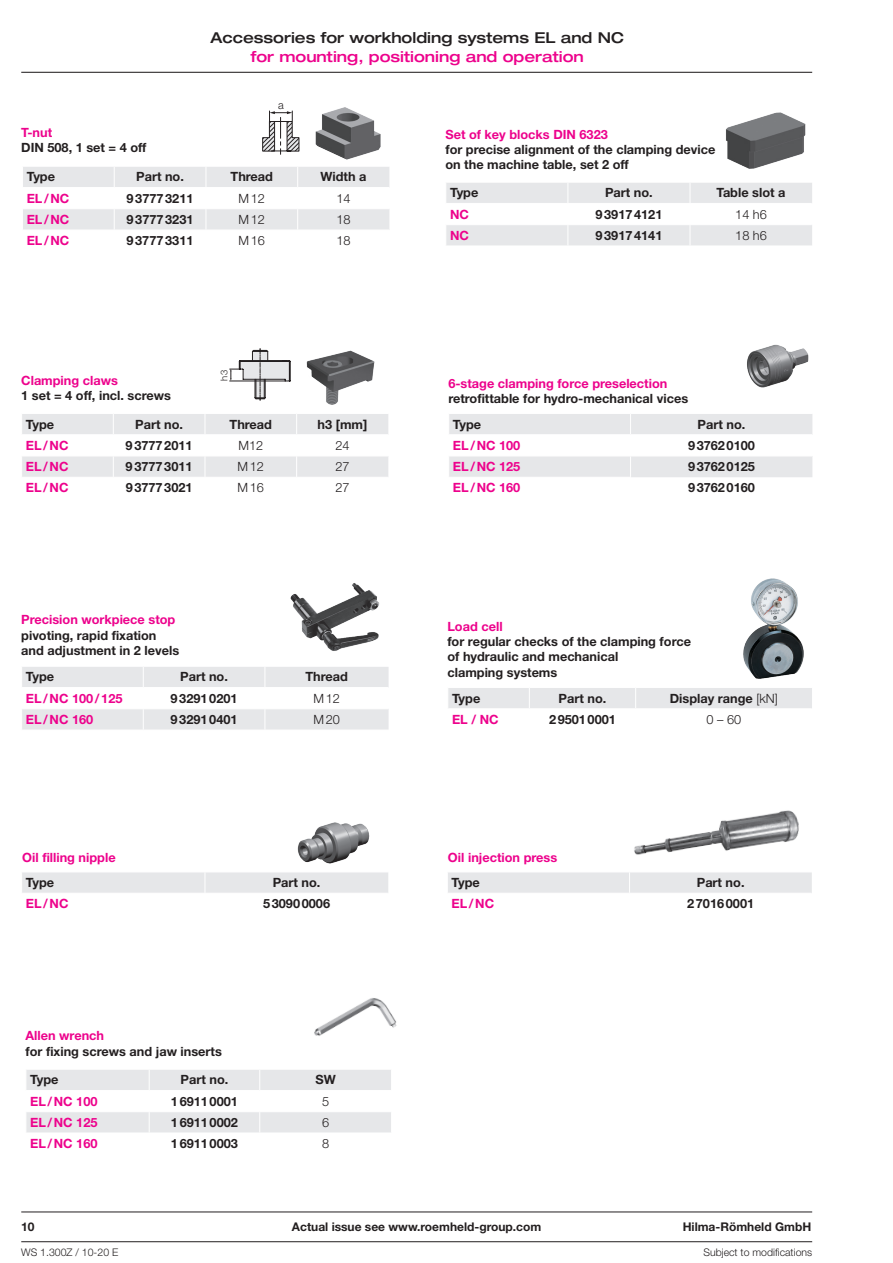
<style>
.page{position:relative;width:893px;height:1263px;background:#fff}
.page>*{position:absolute;margin:0;border:0;box-sizing:border-box;transform-origin:0 0}
.t1{font:500 expanded 15px "Helvetica Neue LT Pro";color:#231f20}
.t2{font:500 expanded 15px "Helvetica Neue LT Pro";color:#ed028c}
.t3{font:700 12.75px/15.3px "Helvetica Neue LT Pro";color:#231f20}
.t4{font:700 12.75px "Helvetica Neue LT Pro";color:#ed028c}
.t5{font:300 12.75px "Helvetica Neue LT Pro";color:#231f20}
.t6{font:700 12px "Helvetica Neue LT Pro";color:#231f20}
.t7{font:300 10.95px "Helvetica Neue LT Pro";color:#231f20}
.t8{font:300 10.5px "Helvetica Neue LT Pro";color:#231f20}
.t9{font:300 9.45px "Helvetica Neue";color:#231f20}
.s1{font-weight:300}
</style>
<div class="page">
<hr style="left:21px;top:72px;width:791px;height:1px;background:#231f20">
<hr style="left:21px;top:1241px;width:791px;height:1px;background:#231f20">
<hr style="left:21px;top:1212px;width:791px;height:1px;background:#231f20">
<svg style="left:230px;top:348px;width:61px;height:53px"></svg>
<svg style="left:22px;top:414px;width:366px;height:63px"></svg>
<img style="left:743px;top:578px;width:61px;height:101px">
<div style="left:448px;top:688px;width:364px;height:20px;background:#e6e7e9"></div>
<svg style="left:449px;top:414px;width:363px;height:63px"></svg>
<img style="left:747px;top:344px;width:62px;height:44px">
<svg style="left:22px;top:667px;width:367px;height:63px"></svg>
<img style="left:290px;top:583px;width:90px;height:68px">
<svg style="left:446px;top:183px;width:366px;height:63px"></svg>
<img style="left:726px;top:112px;width:80px;height:57px">
<img style="left:307px;top:350px;width:67px;height:55px">
<div style="left:22px;top:872px;width:366px;height:21px;background:#e6e7e9"></div>
<img style="left:297px;top:822px;width:73px;height:42px">
<svg style="left:262px;top:111px;width:38px;height:43px"></svg>
<img style="left:315px;top:107px;width:66px;height:53px">
<svg style="left:23px;top:167px;width:366px;height:63px"></svg>
<div style="left:448px;top:872px;width:364px;height:21px;background:#e6e7e9"></div>
<img style="left:619px;top:810px;width:192px;height:65px">
<img style="left:314px;top:998px;width:83px;height:38px">
<svg style="left:26px;top:1070px;width:365px;height:63px"></svg>
<p class="t1" style="left:211px;top:28px;width:415px">Accessories for workholding systems EL and NC</p>
<p class="t2" style="left:251px;top:47px;width:335px">for mounting, positioning and operation</p>
<p class="t4" style="left:21px;top:125px;width:32px">T-nut</p>
<p class="t3" style="left:21px;top:140px;width:127px">DIN 508, 1 set = 4 off</p>
<p class="t7" style="left:278px;top:99px;width:7px">a</p>
<p class="t3" style="left:27px;top:169px;width:30px">Type</p>
<p class="t3" style="left:136px;top:169px;width:49px">Part no.</p>
<p class="t3" style="left:231px;top:169px;width:44px">Thread</p>
<p class="t3" style="left:321px;top:169px;width:48px">Width a</p>
<p class="t4" style="left:27px;top:190px;width:44px">EL/NC</p>
<p class="t3" style="left:127px;top:190px;width:68px">937773211</p>
<p class="t5" style="left:239px;top:190px;width:28px">M12</p>
<p class="t5" style="left:336px;top:190px;width:16px">14</p>
<p class="t4" style="left:27px;top:211px;width:44px">EL/NC</p>
<p class="t3" style="left:127px;top:211px;width:68px">937773231</p>
<p class="t5" style="left:239px;top:212px;width:28px">M12</p>
<p class="t5" style="left:336px;top:212px;width:16px">18</p>
<p class="t4" style="left:27px;top:233px;width:44px">EL/NC</p>
<p class="t3" style="left:127px;top:233px;width:68px">937773311</p>
<p class="t5" style="left:239px;top:233px;width:28px">M16</p>
<p class="t5" style="left:336px;top:233px;width:16px">18</p>
<p class="t4" style="left:21px;top:372px;width:98px">Clamping claws</p>
<p class="t9" style="left:218px;top:380px;width:12px;rotate:-90deg">h3</p>
<p class="t3" style="left:21px;top:387px;width:151px">1 set = 4 off, incl. screws</p>
<p class="t3" style="left:26px;top:416px;width:30px">Type</p>
<p class="t3" style="left:135px;top:416px;width:49px">Part no.</p>
<p class="t3" style="left:230px;top:416px;width:44px">Thread</p>
<p class="t3" style="left:318px;top:416px;width:51px">h3 [mm]</p>
<p class="t4" style="left:26px;top:437px;width:44px">EL/NC</p>
<p class="t3" style="left:126px;top:437px;width:68px">937772011</p>
<p class="t5" style="left:238px;top:437px;width:26px">M12</p>
<p class="t5" style="left:335px;top:438px;width:16px">24</p>
<p class="t4" style="left:26px;top:459px;width:44px">EL/NC</p>
<p class="t3" style="left:126px;top:459px;width:68px">937773011</p>
<p class="t5" style="left:238px;top:459px;width:28px">M12</p>
<p class="t5" style="left:335px;top:459px;width:16px">27</p>
<p class="t4" style="left:26px;top:480px;width:44px">EL/NC</p>
<p class="t3" style="left:126px;top:480px;width:68px">937773021</p>
<p class="t5" style="left:238px;top:480px;width:28px">M16</p>
<p class="t5" style="left:335px;top:480px;width:16px">27</p>
<p class="t4" style="left:21px;top:612px;width:156px">Precision workpiece stop</p>
<p class="t3" style="left:21px;top:627px;width:159px">pivoting, rapid fixation and adjustment in 2 levels</p>
<p class="t3" style="left:26px;top:669px;width:30px">Type</p>
<p class="t3" style="left:180px;top:669px;width:49px">Part no.</p>
<p class="t3" style="left:305px;top:669px;width:44px">Thread</p>
<p class="t4" style="left:26px;top:690px;width:98px">EL/NC 100/125</p>
<p class="t3" style="left:171px;top:690px;width:68px">932910201</p>
<p class="t5" style="left:314px;top:690px;width:28px">M12</p>
<p class="t4" style="left:26px;top:711px;width:69px">EL/NC 160</p>
<p class="t3" style="left:171px;top:711px;width:68px">932910401</p>
<p class="t5" style="left:314px;top:712px;width:28px">M20</p>
<p class="t4" style="left:22px;top:850px;width:95px">Oil filling nipple</p>
<p class="t3" style="left:26px;top:875px;width:30px">Type</p>
<p class="t3" style="left:273px;top:875px;width:49px">Part no.</p>
<p class="t4" style="left:26px;top:896px;width:44px">EL/NC</p>
<p class="t3" style="left:263px;top:896px;width:68px">530900006</p>
<p class="t4" style="left:26px;top:1028px;width:80px">Allen wrench</p>
<p class="t3" style="left:26px;top:1043px;width:198px">for fixing screws and jaw inserts</p>
<p class="t3" style="left:30px;top:1072px;width:30px">Type</p>
<p class="t3" style="left:181px;top:1072px;width:49px">Part no.</p>
<p class="t3" style="left:315px;top:1072px;width:22px">SW</p>
<p class="t4" style="left:30px;top:1093px;width:69px">EL/NC 100</p>
<p class="t3" style="left:171px;top:1093px;width:68px">169110001</p>
<p class="t5" style="left:322px;top:1093px;width:9px">5</p>
<p class="t4" style="left:30px;top:1114px;width:69px">EL/NC 125</p>
<p class="t3" style="left:171px;top:1114px;width:68px">169110002</p>
<p class="t5" style="left:322px;top:1114px;width:9px">6</p>
<p class="t4" style="left:30px;top:1136px;width:69px">EL/NC 160</p>
<p class="t3" style="left:171px;top:1136px;width:68px">169110003</p>
<p class="t5" style="left:322px;top:1136px;width:9px">8</p>
<p class="t4" style="left:445px;top:126px;width:164px">Set of key blocks DIN 6323</p>
<p class="t3" style="left:445px;top:142px;width:272px">for precise alignment of the clamping device on the machine table, set 2 off</p>
<p class="t3" style="left:450px;top:185px;width:30px">Type</p>
<p class="t3" style="left:605px;top:185px;width:49px">Part no.</p>
<p class="t3" style="left:717px;top:185px;width:70px">Table slot a</p>
<p class="t4" style="left:450px;top:206px;width:20px">NC</p>
<p class="t3" style="left:595px;top:206px;width:68px">939174121</p>
<p class="t5" style="left:735px;top:206px;width:33px">14 h6</p>
<p class="t4" style="left:450px;top:227px;width:20px">NC</p>
<p class="t3" style="left:595px;top:227px;width:68px">939174141</p>
<p class="t5" style="left:735px;top:228px;width:33px">18 h6</p>
<p class="t4" style="left:448px;top:375px;width:221px">6-stage clamping force preselection</p>
<p class="t3" style="left:453px;top:385px;width:237px;line-height:25.7px;text-indent:-5px">retrofittable for hydro-mechanical vices<br>Type</p>
<p class="t3" style="left:698px;top:416px;width:49px">Part no.</p>
<p class="t4" style="left:453px;top:437px;width:69px">EL/NC 100</p>
<p class="t3" style="left:688px;top:437px;width:68px">937620100</p>
<p class="t4" style="left:453px;top:459px;width:69px">EL/NC 125</p>
<p class="t3" style="left:688px;top:459px;width:68px">937620125</p>
<p class="t4" style="left:453px;top:480px;width:69px">EL/NC 160</p>
<p class="t3" style="left:688px;top:480px;width:68px">937620160</p>
<p class="t4" style="left:447px;top:618px;width:57px">Load cell</p>
<p class="t3" style="left:447px;top:633px;width:245px">for regular checks of the clamping force of hydraulic and mechanical<br>clamping systems</p>
<p class="t3" style="left:452px;top:690px;width:30px">Type</p>
<p class="t3" style="left:559px;top:690px;width:49px">Part no.</p>
<p class="t3" style="left:670px;top:690px;width:110px">Display range <span class="s1">[kN]</span></p>
<p class="t4" style="left:452px;top:711px;width:48px">EL / NC</p>
<p class="t3" style="left:549px;top:711px;width:68px">295010001</p>
<p class="t5" style="left:706px;top:712px;width:36px">0 – 60</p>
<p class="t4" style="left:448px;top:850px;width:111px">Oil injection press</p>
<p class="t3" style="left:452px;top:875px;width:30px">Type</p>
<p class="t3" style="left:697px;top:875px;width:49px">Part no.</p>
<p class="t4" style="left:452px;top:896px;width:44px">EL/NC</p>
<p class="t3" style="left:687px;top:896px;width:68px">270160001</p>
<p class="t6" style="left:21px;top:1220px;width:15px">10</p>
<p class="t6" style="left:292px;top:1220px;width:251px">Actual issue see www.roemheld-group.com</p>
<p class="t6" style="left:683px;top:1220px;width:130px">Hilma-Römheld GmbH</p>
<p class="t8" style="left:21px;top:1245px;width:99px">WS 1.300Z / 10-20 E</p>
<p class="t8" style="left:703px;top:1245px;width:110px">Subject to modifications</p>
</div>
